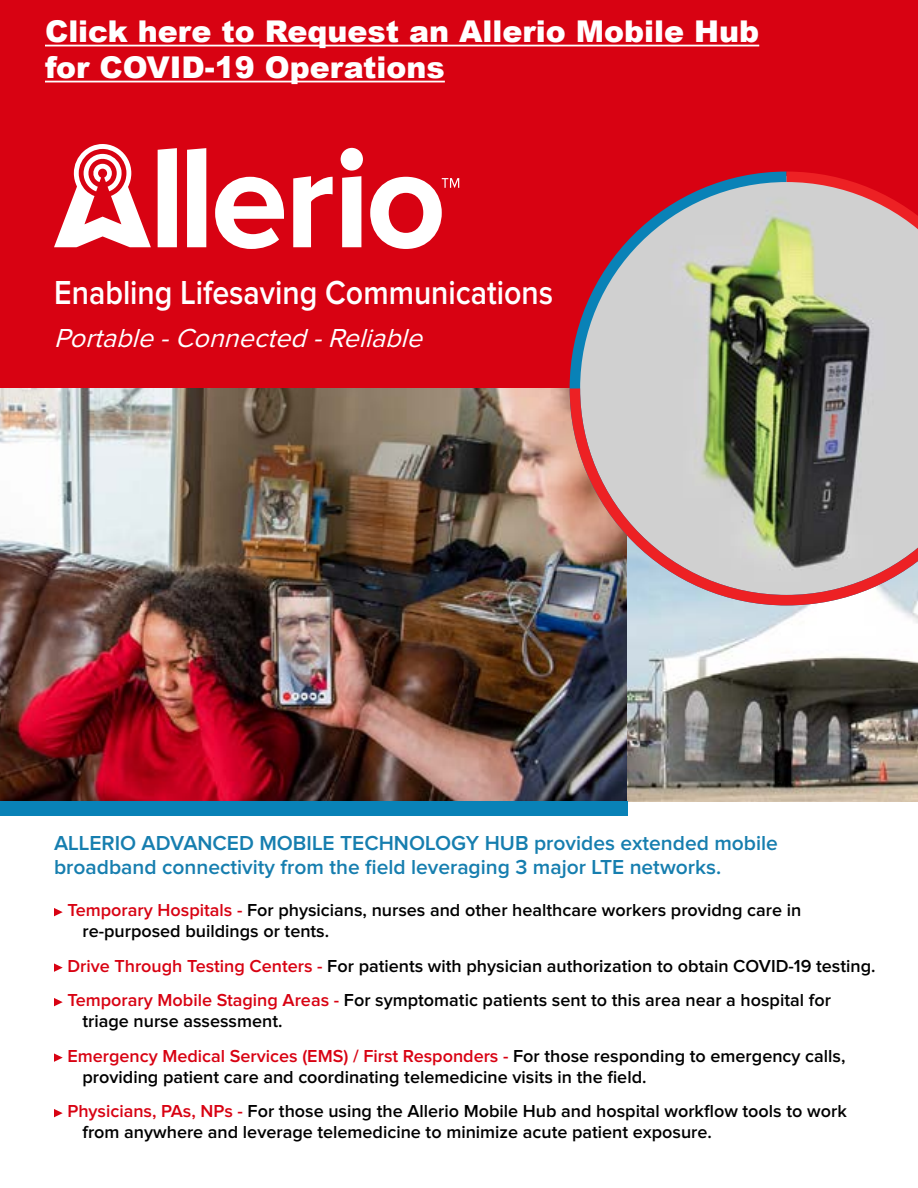
<style>
.page{position:relative;width:918px;height:1188px;background:#fff}
.page>*{position:absolute;margin:0;border:0;box-sizing:border-box;transform-origin:0 0}
.t1{font:600 34.5px "Proxima Nova";color:#fff;scale:.88 1}
.t2{font:900 30px/36px "Arial";color:#fff}
.t3{font:italic 27px "Proxima Nova";color:#fff}
.t4{font:600 21px/24px "Proxima Nova";color:#167eaf}
.t5{font:600 18px/34.5px "Proxima Nova";color:#000}
.s1{color:#d80212}
</style>
<div class="page">
<img style="left:0;top:388px;width:627px;height:413px">
<svg style="left:54px;top:908px;width:9px;height:8px"></svg>
<svg style="left:54px;top:963px;width:9px;height:9px"></svg>
<svg style="left:54px;top:998px;width:9px;height:8px"></svg>
<svg style="left:54px;top:1053px;width:9px;height:9px"></svg>
<svg style="left:54px;top:1109px;width:9px;height:8px"></svg>
<div style="left:0;top:0;width:918px;height:388px;background:#d80212"></div>
<div style="left:341px;top:148px;width:22px;height:23px;background:#fff;border-radius:50%"></div>
<div style="left:158px;top:148px;width:19px;height:99px;background:#fff"></div>
<div style="left:187px;top:148px;width:19px;height:99px;background:#fff"></div>
<svg style="left:215px;top:177px;width:69px;height:72px"></svg>
<svg style="left:293px;top:176px;width:40px;height:71px"></svg>
<svg style="left:342px;top:176px;width:19px;height:71px"></svg>
<svg style="left:54px;top:144px;width:97px;height:103px"></svg>
<svg style="left:370px;top:177px;width:89px;height:72px"></svg>
<img style="left:627px;top:611px;width:291px;height:190px">
<div style="left:0;top:801px;width:627px;height:14px;background:#0982b7"></div>
<img style="left:564px;top:171px;width:354px;height:440px">
<hr style="left:45px;top:45px;width:714px;height:1px;background:#fff">
<hr style="left:45px;top:81px;width:400px;height:1px;background:#fff">
<h2 class="t2" style="left:45px;top:12px;width:716px">Click here to Request an Allerio Mobile Hub for COVID-19 Operations</h2>
<h1 class="t1" style="left:54px;top:277px;width:568px">Enabling Lifesaving Communications</h1>
<h3 class="t3" style="left:54px;top:326px;width:377px">Portable -Connected -Reliable</h3>
<p class="t4" style="left:54px;top:832px;width:725px">ALLERIO ADVANCED MOBILE TECHNOLOGY HUB provides extended mobile broadband connectivity from the field leveraging 3 major LTE networks.</p>
<p class="t5" style="left:82px;top:901px;width:720px;line-height:21px;text-indent:-15px"><span class="s1">Temporary Hospitals -</span> For physicians, nurses and other healthcare workers providng care in re-purposed buildings or tents.</p>
<p class="t5" style="left:67px;top:949px;width:810px"><span class="s1">Drive Through Testing Centers -</span> For patients with physician authorization to obtain COVID-19 testing.<br><span class="s1">Temporary Mobile Staging Areas -</span> For symptomatic patients sent to this area near a hospital for</p>
<p class="t5" style="left:67px;top:1005px;width:780px;text-indent:15px">triage nurse assessment.<br><span class="s1">Emergency Medical Services (EMS) / First Responders -</span> For those responding to emergency calls,</p>
<p class="t5" style="left:67px;top:1060px;width:781px;text-indent:15px">providing patient care and coordinating telemedicine visits in the field.<br><span class="s1">Physicians, PAs, NPs -</span> For those using the Allerio Mobile Hub and hospital workflow tools to work</p>
<p class="t5" style="left:82px;top:1116px;width:631px">from anywhere and leverage telemedicine to minimize acute patient exposure.</p>
</div>
